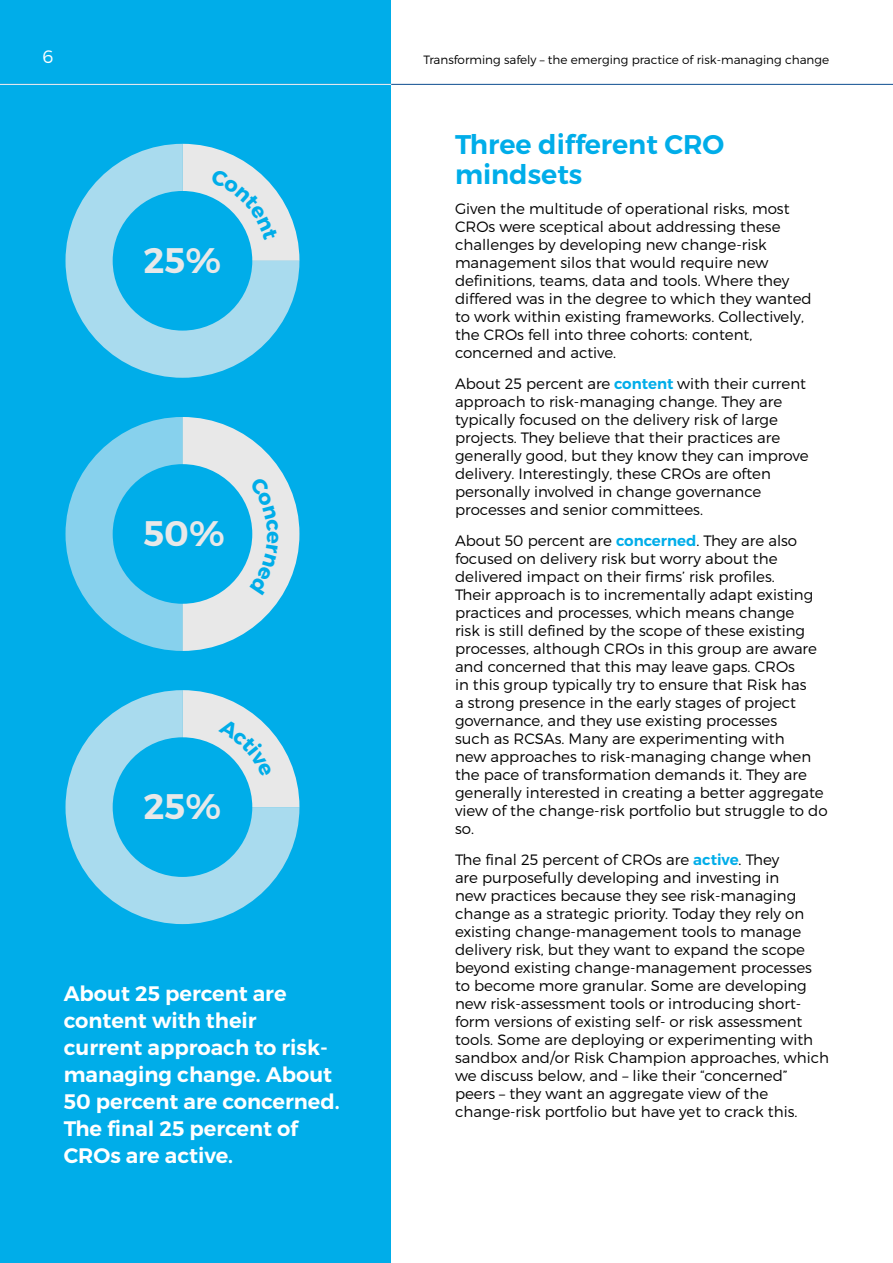
<style>
.page{position:relative;width:893px;height:1263px;background:#fff}
.page>*{position:absolute;margin:0;border:0;box-sizing:border-box;transform-origin:0 0}
.t1{font:35.55px "Trueno S Bd";color:#e8e8e8}
.t2{font:27px/30px "Trueno S Bd";color:#00ade9}
.t3{font:21px/27px "Trueno S Bd";color:#fff}
.t4{font:18px "Trueno Lt";color:#fff}
.t5{font:15px/18px "Trueno Lt";color:#000}
.t6{font:12px "Trueno Lt";color:#000}
.s1{font-family:"Trueno S Bd";color:#00ade9}
</style>
<div class="page">
<div style="left:0;top:0;width:391px;height:1263px;background:#00ade9"></div>
<svg style="left:66px;top:144px;width:233px;height:234px;fill:#a9dbee"></svg>
<div style="left:113px;top:191px;width:139px;height:140px;background:#00ade9;border-radius:50%"></div>
<svg style="left:66px;top:690px;width:233px;height:234px;fill:#a9dbee"></svg>
<div style="left:113px;top:737px;width:139px;height:140px;background:#00ade9;border-radius:50%"></div>
<hr style="left:0;top:84px;width:893px;height:1px;background:#0c4d8f">
<hr style="left:0;top:84px;width:391px;height:1px;background:#fff">
<svg style="left:182px;top:144px;width:117px;height:117px"></svg>
<svg style="left:182px;top:690px;width:117px;height:117px"></svg>
<svg style="left:66px;top:417px;width:233px;height:234px"></svg>
<p class="t4" style="left:43px;top:46px;width:12px">6</p>
<p class="t6" style="left:423px;top:52px;width:407px">Transforming safely – the emerging practice of risk-managing change</p>
<h1 class="t1" style="left:143px;top:238px;width:79px">25%</h1>
<h1 class="t1" style="left:143px;top:511px;width:83px">50%</h1>
<h1 class="t1" style="left:143px;top:784px;width:79px">25%</h1>
<h3 class="t3" style="left:64px;top:980px;width:278px">About 25 percent are content with their current approach to risk&shy;managing change. About<br>50 percent are concerned.<br>The final 25 percent of<br>CROs are active.</h3>
<h2 class="t2" style="left:455px;top:129px;width:271px">Three different CRO mindsets</h2>
<p class="t5" style="left:455px;top:200px;width:358px">Given the multitude of operational risks, most CROs were sceptical about addressing these challenges by developing new change-risk management silos that would require new definitions, teams, data and tools. Where they differed was in the degree to which they wanted to work within existing frameworks. Collectively, the CROs fell into three cohorts: content, concerned and active.</p>
<p class="t5" style="left:455px;top:375px;width:355px">About 25 percent are <span class="s1">content</span> with their current approach to risk-managing change. They are typically focused on the delivery risk of large projects. They believe that their practices are generally good, but they know they can improve delivery. Interestingly, these CROs are often personally involved in change governance processes and senior committees.</p>
<p class="t5" style="left:455px;top:531px;width:374px">About 50 percent are <span class="s1">concerned</span>. They are also focused on delivery risk but worry about the delivered impact on their firms’ risk profiles.<br>Their approach is to incrementally adapt existing practices and processes, which means change<br>risk is still defined by the scope of these existing processes, although CROs in this group are aware and concerned that this may leave gaps. CROs<br>in this group typically try to ensure that Risk has<br>a strong presence in the early stages of project governance, and they use existing processes<br>such as RCSAs. Many are experimenting with<br>new approaches to risk-managing change when the pace of transformation demands it. They are generally interested in creating a better aggregate view of the change-risk portfolio but struggle to do so.</p>
<p class="t5" style="left:455px;top:850px;width:376px">The final 25 percent of CROs are <span class="s1">active</span>. They<br>are purposefully developing and investing in<br>new practices because they see risk-managing change as a strategic priority. Today they rely on existing change-management tools to manage delivery risk, but they want to expand the scope beyond existing change-management processes to become more granular. Some are developing new risk-assessment tools or introducing short&shy;form versions of existing self- or risk assessment tools. Some are deploying or experimenting with sandbox and/or Risk Champion approaches, which we discuss below, and – like their “concerned” peers – they want an aggregate view of the change-risk portfolio but have yet to crack this.</p>
</div>
